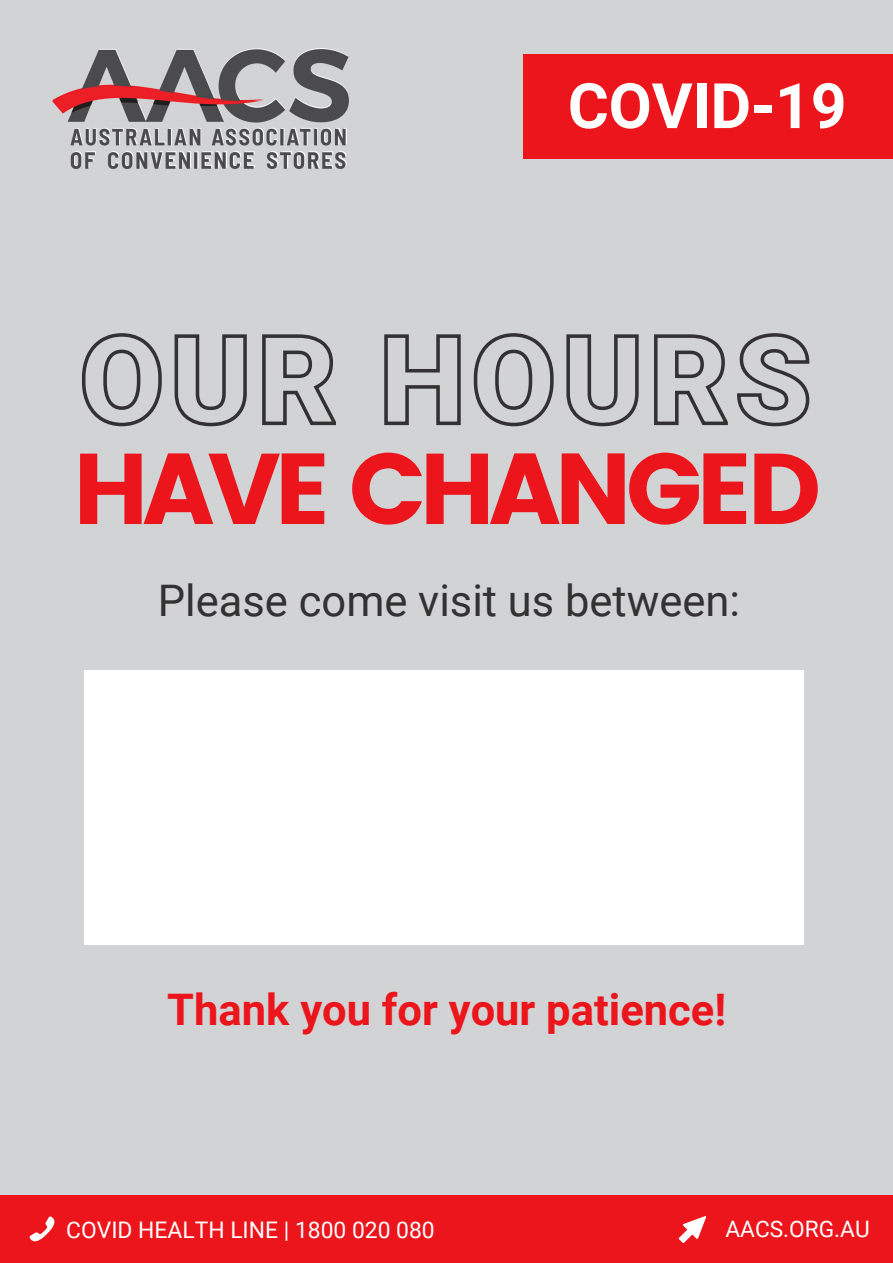
<style>
.page{position:relative;width:893px;height:1263px;background:#d1d3d4}
.page>*{position:absolute;margin:0;border:0;box-sizing:border-box;transform-origin:0 0}
.t1{font:100.27px "Poppins";letter-spacing:-.065em;color:#ec151c}
.t2{font:700 62.7px "Roboto";letter-spacing:-.005em;color:#fff}
.t3{font:43.5px "Roboto";color:#333132}
.t4{font:700 43.5px "Roboto";color:#ec151c}
.t5{font:22.88px "Roboto";color:#fff}
.t6{font:22.65px "Roboto";color:#fff}
</style>
<div class="page">
<div style="left:0;top:1196px;width:893px;height:67px;background:#ec151c"></div>
<svg style="left:679px;top:1216px;width:27px;height:27px"></svg>
<div style="left:523px;top:55px;width:370px;height:104px;background:#ec151c"></div>
<svg style="left:29px;top:1216px;width:26px;height:26px"></svg>
<div style="left:84px;top:670px;width:720px;height:275px;background:#fff"></div>
<svg style="left:82px;top:333px;width:728px;height:94px"></svg>
<img style="left:52px;top:49px;width:297px;height:119px">
<h2 class="t2" style="left:568px;top:70px;width:280px">COVID-19</h2>
<h1 class="t1" style="left:73px;top:431px;width:750px">HAVE CHANGED</h1>
<h3 class="t3" style="left:158px;top:575px;width:584px">Please come visit us between:</h3>
<h3 class="t4" style="left:167px;top:984px;width:560px">Thank you for your patience!</h3>
<p class="t5" style="left:66px;top:1216px;width:370px">COVID HEALTH LINE | 1800 020 080</p>
<p class="t6" style="left:725px;top:1216px;width:146px">AACS.ORG.AU</p>
</div>
